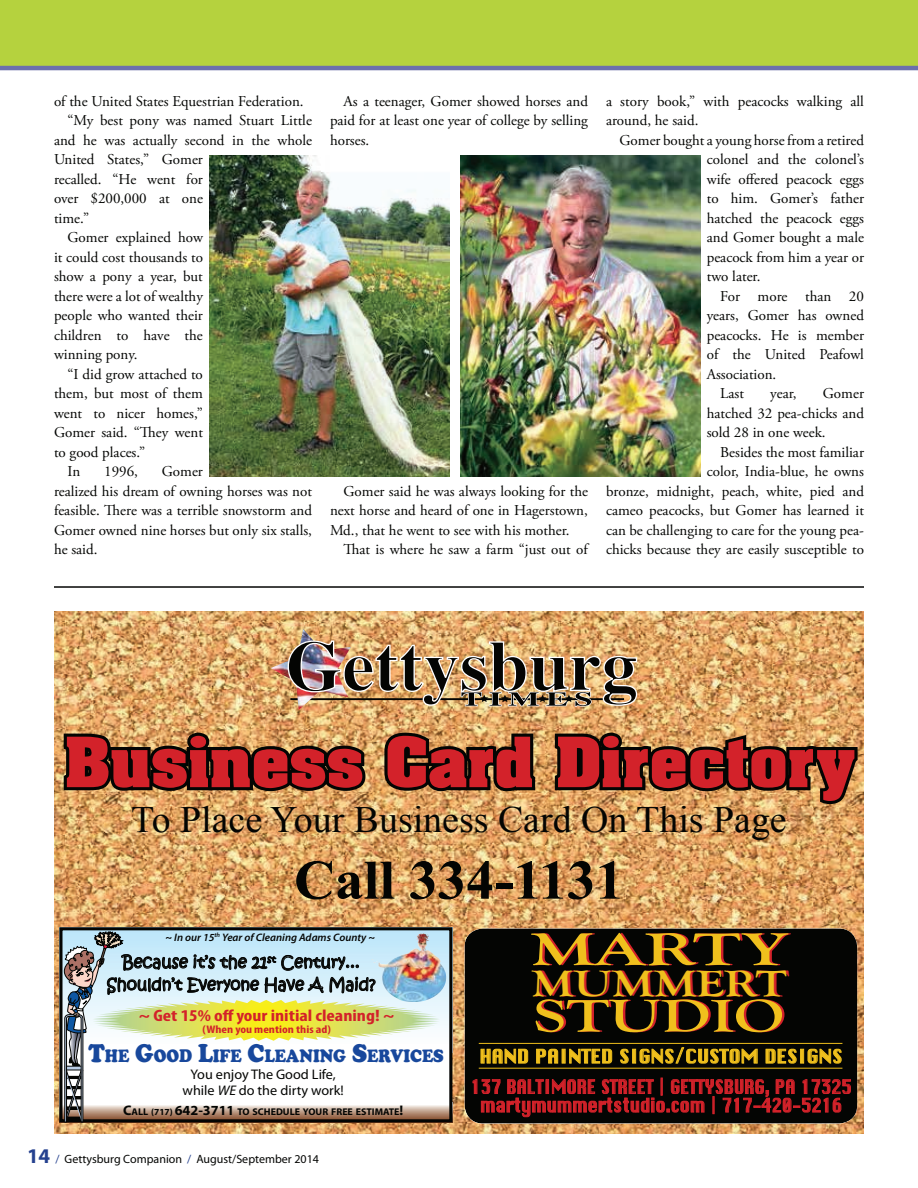
<style>
.page{position:relative;width:918px;height:1188px;background:#fff}
.page>*{position:absolute;margin:0;border:0;box-sizing:border-box;transform-origin:0 0}
.t1{font:700 58.8px "Aachen";letter-spacing:.02em;color:#d3222a}
.t2{font:700 55.8px "Times New Roman";color:#040503}
.t3{font:700 47.55px "Goudy Old Style T";color:#f0c01d;scale:1.38 1}
.t4{font:700 47.55px "Goudy Old Style T";color:#f0c01d;scale:1.53 1}
.t5{font:700 37.95px "Goudy Old Style T";color:#f0c01d;scale:1.25 1}
.t6{font:37.2px "Times New Roman";color:#040503}
.t7{font:18.6px/18.6px "Chicago";color:#d3222a;text-align:center;scale:.83 1}
.t8{font:18.6px "Chicago";color:#f0c01d}
.t9{font:900 18.45px "Cooper";color:#18489c;scale:.89 1}
.t10{font:16.65px/22.4px "Kristen ITC";color:#040503;text-align:center;scale:.96 1}
.t11{font:700 condensed 16.5px "Myriad Pro";color:#d3222a;scale:1.21 1}
.t12{font:15px/19.5px "Adobe Garamond Pro";color:#040503;text-align:justify}
.t13{font:13.95px/16.6px "Myriad Pro";color:#040503;text-align:center}
.t14{font:12px "Myriad Pro";color:#040503}
.t15{font:700 condensed 10.95px "Myriad Pro";color:#d3222a;scale:1.21 1}
.t16{font:italic 600 10.8px "Myriad Pro";color:#040503}
.t17{font:700 9.75px "Myriad Pro";color:#040503}
.s1{font-size:26.25px}
.s2{font-style:italic}
.s3{font-size:13.95px}
.s4{font-size:9.3px}
.s5{font-weight:700;font-size:21px;color:#25418f}
.s6{color:#25418f}
</style>
<div class="page">
<div style="left:0;top:0;width:918px;height:69px;background:#b5d23e"></div>
<hr style="left:0;top:66px;width:918px;height:4px;background:#6b70ac">
<img style="left:54px;top:611px;width:810px;height:523px">
<svg style="left:59px;top:927px;width:393px;height:195px"></svg>
<svg style="left:64px;top:931px;width:376px;height:191px"></svg>
<div style="left:465px;top:928px;width:392px;height:196px;background:#040503"></div>
<svg style="left:480px;top:1048px;width:49px;height:16px"></svg>
<svg style="left:536px;top:1048px;width:23px;height:16px"></svg>
<svg style="left:569px;top:1048px;width:44px;height:16px"></svg>
<svg style="left:620px;top:1048px;width:9px;height:16px"></svg>
<div style="left:632px;top:1049px;width:4px;height:15px;border:1px solid #f0c01d"></div>
<svg style="left:639px;top:1047px;width:119px;height:17px;background:#4b3d0a"></svg>
<svg style="left:765px;top:1048px;width:32px;height:16px"></svg>
<div style="left:800px;top:1049px;width:4px;height:15px;border:1px solid #f0c01d"></div>
<svg style="left:807px;top:1048px;width:35px;height:16px"></svg>
<hr style="left:479px;top:1043px;width:363px;height:1px;background:#f0c01d">
<hr style="left:479px;top:1068px;width:363px;height:1px;background:#f0c01d">
<svg style="left:472px;top:1078px;width:379px;height:40px;background:#380c0c"></svg>
<img style="left:271px;top:629px;width:80px;height:11px">
<svg style="left:54px;top:640px;width:807px;height:255px;background:#bc8f5a"></svg>
<hr style="left:54px;top:586px;width:810px;height:2px;background:#040503">
<img style="left:460px;top:156px;width:240px;height:320px">
<img style="left:210px;top:156px;width:239px;height:320px">
<p class="t12" style="left:54px;top:92px;width:251px">of the United States Equestrian Federation.</p>
<p class="t12" style="left:68px;top:111px;width:246px">“My best pony was named Stuart Little</p>
<p class="t12" style="left:54px;top:131px;width:260px">and he was actually second in the whole</p>
<p class="t12" style="left:54px;top:150px;width:150px">United States,” Gomer</p>
<p class="t12" style="left:54px;top:170px;width:150px">recalled. “He went for</p>
<p class="t12" style="left:54px;top:189px;width:150px">over $200,000 at one</p>
<p class="t12" style="left:54px;top:209px;width:37px">time.”</p>
<p class="t12" style="left:68px;top:228px;width:137px">Gomer explained how</p>
<p class="t12" style="left:54px;top:248px;width:150px">it could cost thousands to</p>
<p class="t12" style="left:54px;top:267px;width:150px">show a pony a year, but</p>
<p class="t12" style="left:54px;top:287px;width:150px">there were a lot of wealthy</p>
<p class="t12" style="left:54px;top:306px;width:150px">people who wanted their</p>
<p class="t12" style="left:54px;top:326px;width:150px">children to have the</p>
<p class="t12" style="left:54px;top:345px;width:85px">winning pony.</p>
<p class="t12" style="left:68px;top:365px;width:137px">“I did grow attached to</p>
<p class="t12" style="left:54px;top:384px;width:150px">them, but most of them</p>
<p class="t12" style="left:54px;top:404px;width:150px">went to nicer homes,”</p>
<p class="t12" style="left:54px;top:423px;width:150px">Gomer said. “They went</p>
<p class="t12" style="left:54px;top:443px;width:93px">to good places.”</p>
<p class="t12" style="left:68px;top:462px;width:14px">In</p>
<p class="t12" style="left:104px;top:462px;width:35px">1996,</p>
<p class="t12" style="left:54px;top:462px;width:260px;text-align:left;text-indent:108px">Gomer<br>realized his dream of owning horses was not feasible. There was a terrible snowstorm and<br>Gomer owned nine horses but only six stalls, he said.</p>
<p class="t12" style="left:330px;top:92px;width:259px;text-indent:14px">As a teenager, Gomer showed horses and paid for at least one year of college by selling horses.</p>
<p class="t12" style="left:330px;top:482px;width:260px;text-indent:14px">Gomer said he was always looking for the next horse and heard of one in Hagerstown, Md., that he went to see with his mother.</p>
<p class="t12" style="left:344px;top:540px;width:246px">That is where he saw a farm “just out of</p>
<p class="t12" style="left:606px;top:92px;width:259px">a story book,” with peacocks walking all around, he said.</p>
<p class="t12" style="left:707px;top:131px;width:159px;text-indent:-87px">Gomer bought a young horse from a retired colonel and the colonel’s wife offered peacock eggs to him. Gomer’s father hatched the peacock eggs and Gomer bought a male peacock from him a year or two later.</p>
<p class="t12" style="left:720px;top:287px;width:145px">For more than 20</p>
<p class="t12" style="left:707px;top:306px;width:159px">years, Gomer has owned</p>
<p class="t12" style="left:707px;top:326px;width:159px">peacocks. He is member</p>
<p class="t12" style="left:707px;top:345px;width:159px">of the United Peafowl</p>
<p class="t12" style="left:707px;top:365px;width:71px">Association.</p>
<p class="t12" style="left:720px;top:384px;width:25px">Last</p>
<p class="t12" style="left:770px;top:384px;width:28px">year,</p>
<p class="t12" style="left:707px;top:384px;width:159px;text-indent:116px">Gomer hatched 32 pea-chicks and sold 28 in one week.</p>
<p class="t12" style="left:606px;top:443px;width:260px;text-align:right">Besides the most familiar<br>color, India-blue, he owns<br>bronze, midnight, peach, white, pied and cameo peacocks, but Gomer has learned it can be challenging to care for the young pea&shy;chicks because they are easily susceptible to</p>
<h1 class="t1" style="left:65px;top:718px;width:790px">Business Card Directory</h1>
<h3 class="t6" style="left:131px;top:794px;width:657px">To Place Your Business Card On This Page</h3>
<h2 class="t2" style="left:294px;top:841px;width:332px">Call 334-1131</h2>
<p class="t16" style="left:166px;top:931px;width:211px">~ In our 15<sup>th</sup> Year of Cleaning Adams County ~</p>
<p class="t10" style="left:107px;top:951px;width:281px">Because it’s the 21<sup>st</sup> Century...<br>Shouldn’t Everyone Have A Maid?</p>
<p class="t11" style="left:138px;top:1006px;width:213px">~ Get 15% off your initial cleaning! ~</p>
<p class="t15" style="left:202px;top:1023px;width:108px">(When you mention this ad)</p>
<p class="t9" style="left:89px;top:1045px;width:401px"><span class="s1">T</span>HE <span class="s1">G</span>OOD <span class="s1">L</span>IFE <span class="s1">C</span>LEANING <span class="s1">S</span>ERVICES</p>
<p class="t13" style="left:183px;top:1065px;width:163px">You enjoy The Good Life, while <span class="s2">WE</span> do the dirty work!</p>
<p class="t17" style="left:123px;top:1106px;width:282px"><span class="s3">C</span>ALL <span class="s4">(717)</span> <span class="s3">642-3711</span> TO SCHEDULE YOUR FREE ESTIMATE<span class="s3">!</span></p>
<p class="t14" style="left:27px;top:1151px;width:294px"><span class="s5">14</span> <span class="s6">/</span> Gettysburg Companion <span class="s6">/</span> August/September 2014</p>
<h3 class="t4" style="left:531px;top:923px;width:169px">MARTY</h3>
<h3 class="t5" style="left:532px;top:962px;width:205px">MUMMERT</h3>
<h3 class="t3" style="left:534px;top:989px;width:183px">STUDIO</h3>
<p class="t8" style="left:480px;top:1041px;width:365px">HAND PAINTED SIGNS/CUSTOM DESIGNS</p>
<p class="t7" style="left:471px;top:1077px;width:461px">137 BALTIMORE STREET | GETTYSBURG, PA 17325 martymummertstudio.com | 717-420-5216</p>
</div>
